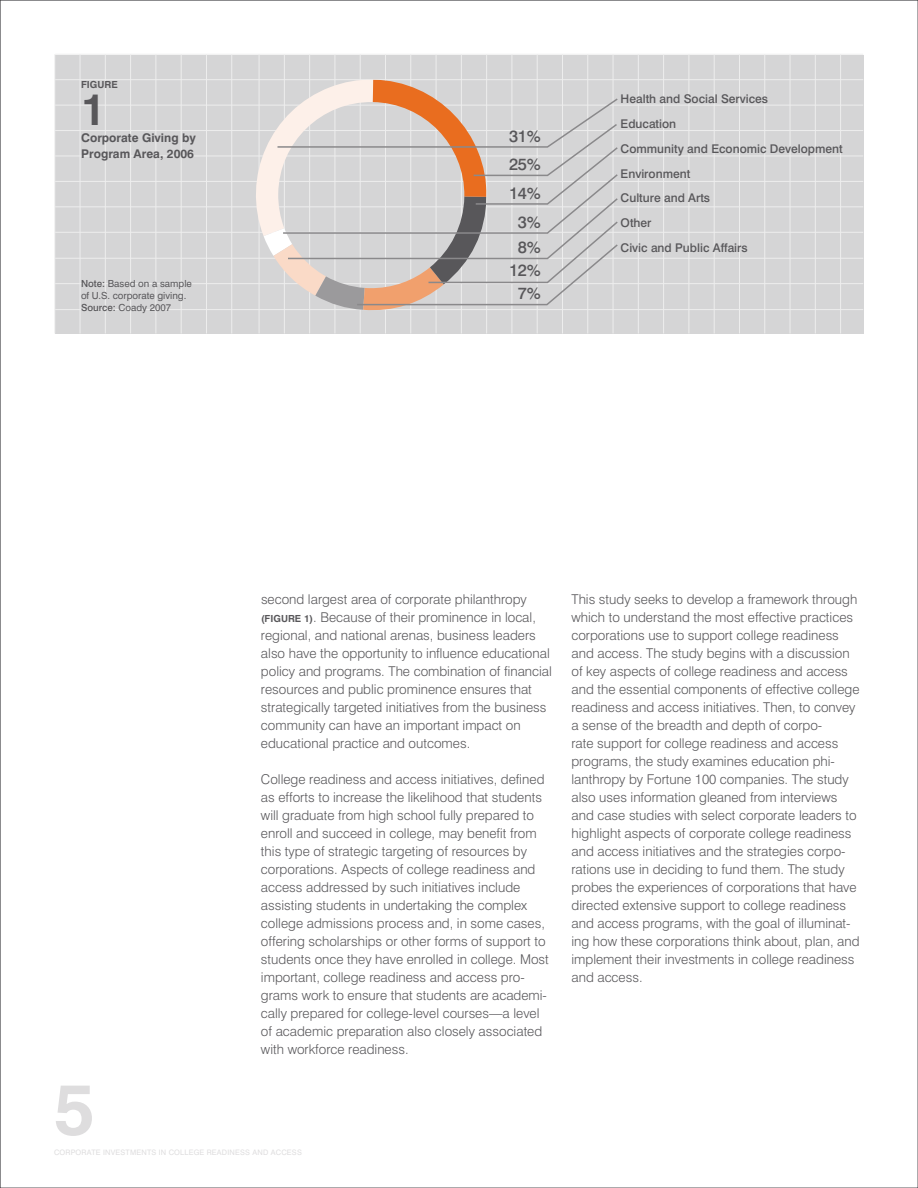
<style>
.page{position:relative;width:918px;height:1188px;background:#fff}
.page>*{position:absolute;margin:0;border:0;box-sizing:border-box;transform-origin:0 0}
.t1{font:700 72px "Swiss 721 BT";color:#deddde}
.t2{font:700 43.5px "Swiss 721 BT";color:#58575a}
.t3{font:500 16.5px/28.8px "Swiss 721 BT";letter-spacing:-.025em;color:#58575a;text-align:center}
.t4{font:300 13.5px/18px "Swiss 721 BT";color:#58575a}
.t5{font:500 12px/24.8px "Swiss 721 BT";color:#58575a}
.t6{font:700 12px/16.5px "Swiss 721 BT";color:#58575a}
.t7{font:9.75px/12px "Swiss 721 BT";color:#58575a}
.t8{font:700 9.75px "Swiss 721 BT";color:#58575a}
.t9{font:7.5px "Swiss 721 BT";letter-spacing:.025em;color:#deddde}
.s1{font-weight:500}
.s2{font-weight:700;font-size:9.75px}
</style>
<div class="page">
<div style="left:55px;top:55px;width:809px;height:279px;background:#d5d5d6"></div>
<hr style="left:55px;top:309px;width:808px;height:1px;background:#eee">
<hr style="left:259px;top:54px;width:1px;height:280px;background:#eee">
<hr style="left:284px;top:54px;width:1px;height:280px;background:#eee">
<hr style="left:309px;top:54px;width:1px;height:280px;background:#eee">
<hr style="left:335px;top:54px;width:1px;height:280px;background:#eee">
<hr style="left:360px;top:54px;width:1px;height:280px;background:#eee">
<hr style="left:385px;top:54px;width:1px;height:280px;background:#eee">
<hr style="left:411px;top:54px;width:1px;height:280px;background:#eee">
<hr style="left:436px;top:54px;width:1px;height:280px;background:#eee">
<hr style="left:461px;top:54px;width:1px;height:280px;background:#eee">
<hr style="left:486px;top:54px;width:1px;height:280px;background:#eee">
<hr style="left:512px;top:54px;width:1px;height:280px;background:#eee">
<hr style="left:537px;top:54px;width:1px;height:280px;background:#eee">
<hr style="left:562px;top:54px;width:1px;height:280px;background:#eee">
<hr style="left:588px;top:54px;width:1px;height:280px;background:#eee">
<hr style="left:613px;top:54px;width:1px;height:280px;background:#eee">
<hr style="left:638px;top:54px;width:1px;height:280px;background:#eee">
<hr style="left:663px;top:54px;width:1px;height:280px;background:#eee">
<hr style="left:689px;top:54px;width:1px;height:280px;background:#eee">
<hr style="left:714px;top:54px;width:1px;height:280px;background:#eee">
<hr style="left:739px;top:54px;width:1px;height:280px;background:#eee">
<hr style="left:764px;top:54px;width:1px;height:280px;background:#eee">
<hr style="left:790px;top:54px;width:1px;height:280px;background:#eee">
<hr style="left:815px;top:54px;width:1px;height:280px;background:#eee">
<hr style="left:840px;top:54px;width:1px;height:280px;background:#eee">
<hr style="left:80px;top:54px;width:1px;height:280px;background:#eee">
<hr style="left:105px;top:54px;width:1px;height:280px;background:#eee">
<hr style="left:130px;top:54px;width:1px;height:280px;background:#eee">
<hr style="left:156px;top:54px;width:1px;height:280px;background:#eee">
<hr style="left:181px;top:54px;width:1px;height:280px;background:#eee">
<hr style="left:206px;top:54px;width:1px;height:280px;background:#eee">
<hr style="left:231px;top:54px;width:1px;height:280px;background:#eee">
<hr style="left:55px;top:258px;width:808px;height:1px;background:#eee">
<hr style="left:55px;top:283px;width:808px;height:1px;background:#eee">
<hr style="left:55px;top:79px;width:808px;height:1px;background:#eee">
<hr style="left:55px;top:105px;width:808px;height:1px;background:#eee">
<hr style="left:55px;top:130px;width:808px;height:1px;background:#eee">
<hr style="left:55px;top:156px;width:808px;height:1px;background:#eee">
<hr style="left:55px;top:181px;width:808px;height:1px;background:#eee">
<hr style="left:55px;top:207px;width:808px;height:1px;background:#eee">
<hr style="left:55px;top:232px;width:808px;height:1px;background:#eee">
<svg style="left:243px;top:79px;width:376px;height:233px"></svg>
<hr style="left:54px;top:54px;width:1px;height:280px;background:#eee">
<hr style="left:55px;top:54px;width:808px;height:1px;background:#eee">
<p class="t8" style="left:81px;top:78px;width:38px">Figure</p>
<h2 class="t2" style="left:81px;top:83px;width:26px">1</h2>
<p class="t6" style="left:81px;top:129px;width:116px">Corporate Giving by<br>Program Area, 2006</p>
<p class="t7" style="left:81px;top:278px;width:112px"><span class="s1">Note:</span> BASED ON A SAMPLE<br>OF U.S. CORPORATE GIVING.<br><span class="s1">Source:</span> COADY 2007</p>
<p class="t3" style="left:509px;top:122px;width:33px">31%<br>25%<br>14%<br>3%</p>
<p class="t3" style="left:509px;top:235px;width:33px;line-height:23px">8%<br>12%<br>7%</p>
<p class="t5" style="left:621px;top:87px;width:224px">Health and Social Services<br>Education<br>Community and Economic Development<br>Environment<br>Culture and Arts<br>Other<br>Civic and Public Affairs</p>
<p class="t4" style="left:261px;top:590px;width:292px">second largest area of corporate philanthropy <span class="s2">(Figure 1)</span>. Because of their prominence in local, regional, and national arenas, business leaders also have the opportunity to influence educational policy and programs. The combination of financial resources and public prominence ensures that strategically targeted initiatives from the business community can have an important impact on educational practice and outcomes.</p>
<p class="t4" style="left:261px;top:770px;width:289px">College readiness and access initiatives, defined as efforts to increase the likelihood that students will graduate from high school fully prepared to enroll and succeed in college, may benefit from this type of strategic targeting of resources by corporations. Aspects of college readiness and access addressed by such initiatives include assisting students in undertaking the complex college admissions process and, in some cases, offering scholarships or other forms of support to students once they have enrolled in college. Most important, college readiness and access pro&shy;grams work to ensure that students are academi&shy;cally prepared for college-level courses—a level of academic preparation also closely associated with workforce readiness.</p>
<h1 class="t1" style="left:54px;top:1065px;width:42px">5</h1>
<p class="t9" style="left:54px;top:1148px;width:224px">CORPORATE INVESTMENTS IN COLLEGE READI NESS AND ACC</p>
<p class="t9" style="left:287px;top:1148px;width:16px">ESS</p>
<p class="t4" style="left:571px;top:590px;width:290px">This study seeks to develop a framework through which to understand the most effective practices corporations use to support college readiness and access. The study begins with a discussion of key aspects of college readiness and access and the essential components of effective college readiness and access initiatives. Then, to convey a sense of the breadth and depth of corpo-<br>rate support for college readiness and access programs, the study examines education phi&shy;lanthropy by Fortune 100 companies. The study also uses information gleaned from interviews and case studies with select corporate leaders to highlight aspects of corporate college readiness and access initiatives and the strategies corpo&shy;rations use in deciding to fund them. The study probes the experiences of corporations that have directed extensive support to college readiness and access programs, with the goal of illuminat&shy;ing how these corporations think about, plan, and implement their investments in college readiness and access.</p>
</div>
